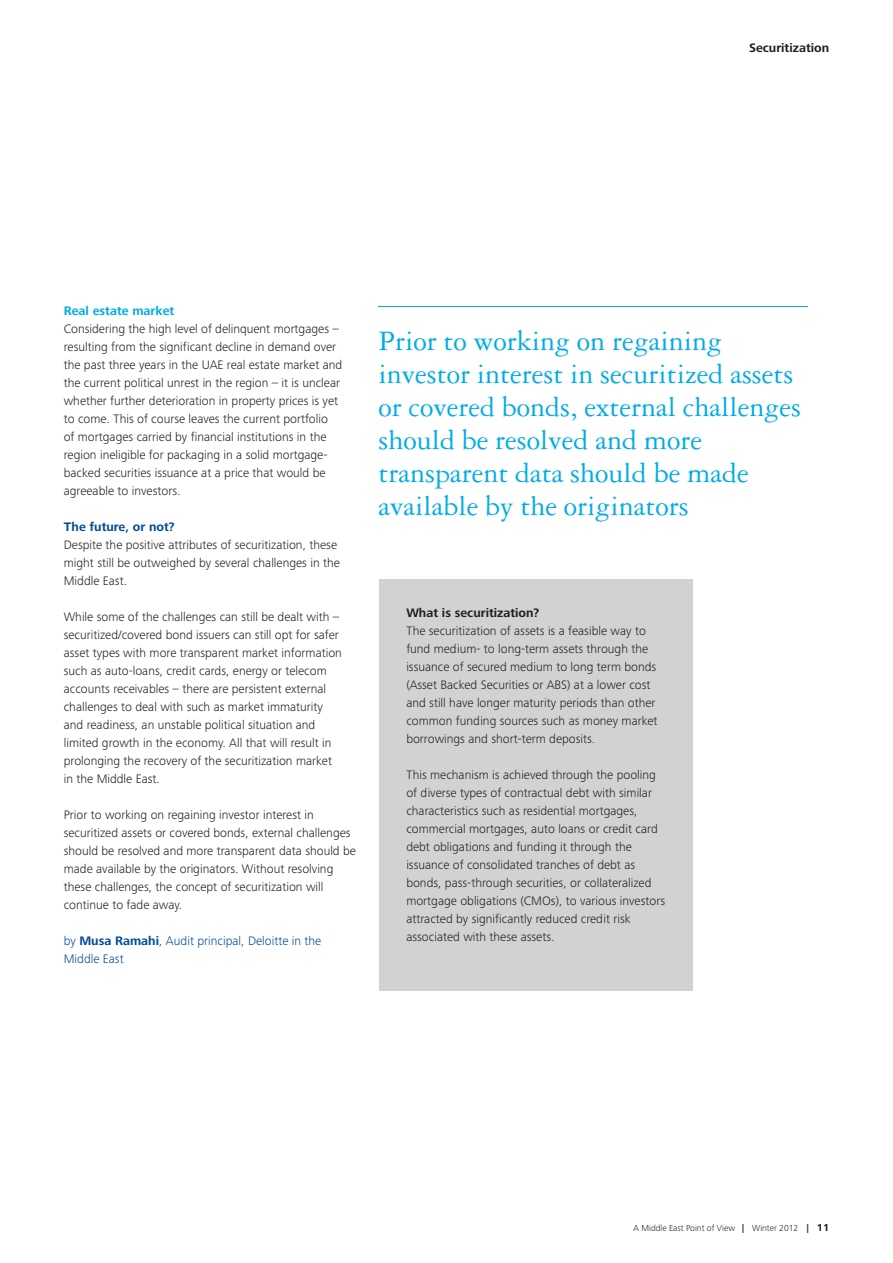
<style>
.page{position:relative;width:893px;height:1263px;background:#fff}
.page>*{position:absolute;margin:0;border:0;box-sizing:border-box;transform-origin:0 0}
.t1{font:30px/33px "Garamond 3 LT Std";color:#00abe7}
.t2{font:300 12.75px/18px "Frutiger Next Pro";color:#231f20}
.t3{font:300 12.75px/18px "Frutiger Next Pro";color:#014a94}
.t4{font:700 12.75px "Frutiger Next Pro";color:#231f20}
.t5{font:700 12.75px "Frutiger Next Pro";color:#00abe7}
.t6{font:700 12.75px "Frutiger Next Pro";color:#014a94}
.t7{font:300 9px "Frutiger Next Pro";color:#231f20}
.s1{font-weight:700}
.s2{font-weight:700;font-size:10.5px}
</style>
<div class="page">
<hr style="left:378px;top:306px;width:430px;height:1px;background:#00abe7">
<div style="left:379px;top:579px;width:314px;height:412px;background:#d1d2d4"></div>
<p class="t4" style="left:749px;top:43px;width:82px">Securitization</p>
<p class="t5" style="left:64px;top:307px;width:112px">Real estate market</p>
<p class="t2" style="left:64px;top:321px;width:280px">Considering the high level of delinquent mortgages – resulting from the significant decline in demand over the past three years in the UAE real estate market and the current political unrest in the region – it is unclear whether further deterioration in property prices is yet to come. This of course leaves the current portfolio<br>of mortgages carried by financial institutions in the region ineligible for packaging in a solid mortgage&shy;backed securities issuance at a price that would be agreeable to investors.</p>
<p class="t6" style="left:64px;top:523px;width:112px">The future, or not?</p>
<p class="t2" style="left:64px;top:537px;width:278px">Despite the positive attributes of securitization, these might still be outweighed by several challenges in the<br>Middle East.</p>
<p class="t2" style="left:64px;top:609px;width:280px">While some of the challenges can still be dealt with – securitized/covered bond issuers can still opt for safer asset types with more transparent market information such as auto-loans, credit cards, energy or telecom accounts receivables – there are persistent external challenges to deal with such as market immaturity and readiness, an unstable political situation and limited growth in the economy. All that will result in prolonging the recovery of the securitization market in the Middle East.</p>
<p class="t2" style="left:64px;top:807px;width:294px">Prior to working on regaining investor interest in securitized assets or covered bonds, external challenges should be resolved and more transparent data should be made available by the originators. Without resolving these challenges, the concept of securitization will continue to fade away.</p>
<p class="t3" style="left:64px;top:933px;width:259px">by <span class="s1">Musa Ramahi</span>, Audit principal, Deloitte in the<br>Middle East</p>
<h1 class="t1" style="left:378px;top:327px;width:424px">Prior to working on regaining investor interest in securitized assets or covered bonds, external challenges should be resolved and more transparent data should be made available by the originators</h1>
<p class="t4" style="left:406px;top:608px;width:135px">What is securitization?</p>
<p class="t2" style="left:406px;top:623px;width:253px">The securitization of assets is a feasible way to fund medium- to long-term assets through the issuance of secured medium to long term bonds (Asset Backed Securities or ABS) at a lower cost and still have longer maturity periods than other common funding sources such as money market borrowings and short-term deposits.</p>
<p class="t2" style="left:406px;top:767px;width:260px">This mechanism is achieved through the pooling of diverse types of contractual debt with similar characteristics such as residential mortgages, commercial mortgages, auto loans or credit card debt obligations and funding it through the issuance of consolidated tranches of debt as bonds, pass-through securities, or collateralized mortgage obligations (CMOs), to various investors attracted by significantly reduced credit risk associated with these assets.</p>
<p class="t7" style="left:634px;top:1225px;width:197px">A Middle East Point of View <span class="s1">|</span> Winter 2012 <span class="s1">|</span> <span class="s2">11</span></p>
</div>
